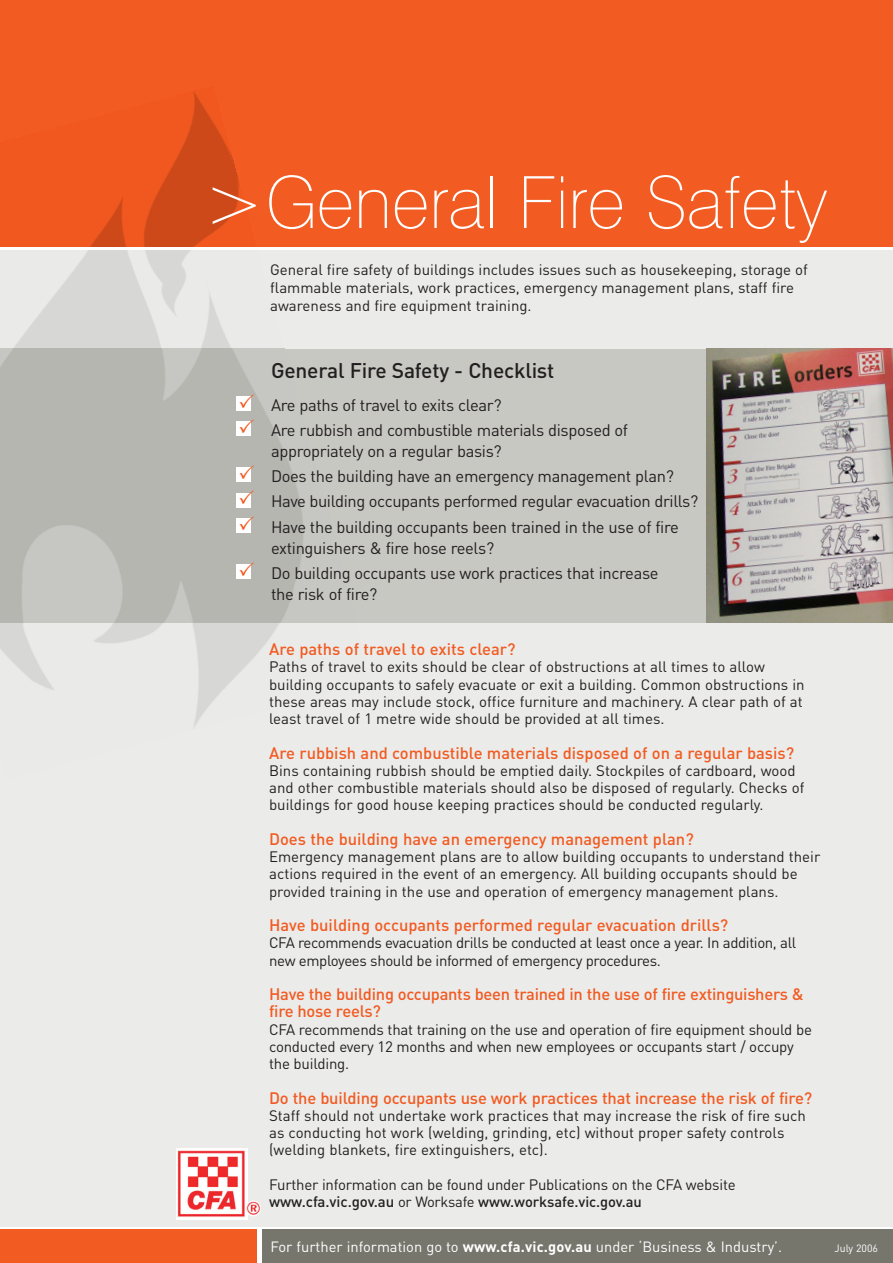
<style>
.page{position:relative;width:893px;height:1263px;background:#fff}
.page>*{position:absolute;margin:0;border:0;box-sizing:border-box;transform-origin:0 0}
.t1{font:100 72px "Swiss 721 BT";color:#fff}
.t2{font:500 21px "DIN";letter-spacing:-.01em;color:#231f20}
.t3{font:16.5px/25.2px "DIN";letter-spacing:-.02em;color:#231f20}
.t4{font:500 16.5px/17.2px "DIN";color:#f25b21}
.t5{font:15px/17.2px "DIN";color:#231f20}
.t6{font:15px/17.2px "DIN";letter-spacing:-.025em;color:#231f20}
.t7{font:14.7px "DIN";color:#fff}
.t8{font:500 14.7px "DIN";letter-spacing:-.005em;color:#231f20}
.t9{font:10.5px "DIN";color:#fff}
.s1{font-size:75px}
.s2{font-size:15px}
.s3{font-weight:400}
.s4{font-weight:700}
</style>
<div class="page">
<div style="left:0;top:250px;width:892px;height:977px;background:#ebebea"></div>
<img style="left:0;top:250px;width:285px;height:477px">
<div style="left:0;top:349px;width:892px;height:274px;background:#c8c8c3"></div>
<img style="left:0;top:349px;width:303px;height:274px">
<div style="left:262px;top:1230px;width:630px;height:33px;background:#77766c"></div>
<div style="left:0;top:0;width:892px;height:247px;background:#f25b21"></div>
<img style="left:90px;top:91px;width:150px;height:156px">
<div style="left:0;top:1230px;width:257px;height:33px;background:#f25b21"></div>
<div style="left:236px;top:564px;width:15px;height:15px;background:#fff"></div>
<div style="left:236px;top:518px;width:15px;height:15px;background:#fff"></div>
<div style="left:236px;top:493px;width:15px;height:14px;background:#fff"></div>
<div style="left:236px;top:468px;width:15px;height:14px;background:#fff"></div>
<div style="left:236px;top:421px;width:15px;height:15px;background:#fff"></div>
<div style="left:236px;top:396px;width:15px;height:15px;background:#fff"></div>
<img style="left:176px;top:1148px;width:71px;height:71px">
<img style="left:245px;top:1201px;width:16px;height:15px;border-radius:50%">
<img style="left:706px;top:349px;width:186px;height:274px">
<svg style="left:239px;top:395px;width:15px;height:14px"></svg>
<svg style="left:239px;top:420px;width:15px;height:13px"></svg>
<svg style="left:239px;top:466px;width:15px;height:14px"></svg>
<svg style="left:239px;top:491px;width:15px;height:13px"></svg>
<svg style="left:239px;top:516px;width:15px;height:14px"></svg>
<svg style="left:239px;top:562px;width:15px;height:14px"></svg>
<p class="t1" style="left:203px;top:176px;width:626px"><span class="s1">&gt;</span>General Fire Safety</p>
<p class="t5" style="left:270px;top:263px;width:539px;line-height:18px">General fire safety of buildings includes issues such as housekeeping, storage of flammable materials, work practices, emergency management plans, staff fire awareness and fire equipment training.</p>
<p class="t2" style="left:271px;top:363px;width:285px">General Fire Safety - Checklist</p>
<p class="t3" style="left:271px;top:394px;width:358px">Are paths of travel to exits clear?<br>Are rubbish and combustible materials disposed of</p>
<p class="t3" style="left:271px;top:440px;width:428px">appropriately on a regular basis?<br>Does the building have an emergency management plan?<br>Have building occupants performed regular evacuation drills?<br>Have the building occupants been trained in the use of fire</p>
<p class="t3" style="left:271px;top:537px;width:389px">extinguishers &amp; fire hose reels?<br>Do building occupants use work practices that increase</p>
<p class="t3" style="left:271px;top:583px;width:108px">the risk of fire?</p>
<p class="t4" style="left:269px;top:642px;width:248px">Are paths of travel to exits clear?</p>
<p class="t5" style="left:269px;top:660px;width:537px">Paths of travel to exits should be clear of obstructions at all times to allow building occupants to safely evacuate or exit a building. Common obstructions in these areas may include stock, office furniture and machinery. A clear path of at least travel of 1 metre wide should be provided at all times.</p>
<p class="t4" style="left:269px;top:746px;width:526px">Are rubbish and combustible materials disposed of on a regular basis?</p>
<p class="t5" style="left:269px;top:764px;width:537px">Bins containing rubbish should be emptied daily. Stockpiles of cardboard, wood and other combustible materials should also be disposed of regularly. Checks of buildings for good house keeping practices should be conducted regularly.</p>
<p class="t4" style="left:269px;top:832px;width:426px">Does the building have an emergency management plan?</p>
<p class="t5" style="left:269px;top:850px;width:552px">Emergency management plans are to allow building occupants to understand their actions required in the event of an emergency. All building occupants should be provided training in the use and operation of emergency management plans.</p>
<p class="t4" style="left:269px;top:918px;width:460px">Have building occupants performed regular evacuation drills?</p>
<p class="t6" style="left:269px;top:936px;width:528px">CFA recommends evacuation drills be conducted at least once a year. In addition, all new employees should be informed of emergency procedures.</p>
<p class="t4" style="left:269px;top:987px;width:536px">Have the building occupants been trained in the use of fire extinguishers &amp; fire hose reels?</p>
<p class="t5" style="left:269px;top:1022px;width:544px">CFA recommends that training on the use and operation of fire equipment should be conducted every 12 months and when new employees or occupants start / occupy the building.</p>
<p class="t4" style="left:269px;top:1091px;width:544px">Do the building occupants use work practices that increase the risk of fire?</p>
<p class="t5" style="left:269px;top:1109px;width:538px">Staff should not undertake work practices that may increase the risk of fire such as conducting hot work (welding, grinding, etc) without proper safety controls (welding blankets, fire extinguishers, etc).</p>
<p class="t5" style="left:269px;top:1178px;width:468px">Further information can be found under Publications on the CFA website</p>
<p class="t8" style="left:269px;top:1197px;width:374px"><span class="s2">www.cfa.vic.gov.au</span> <span class="s3">or Worksafe</span> www.worksafe.vic.gov.au</p>
<p class="t7" style="left:270px;top:1241px;width:513px">For further information go to <span class="s4">www.cfa.vic.gov.au</span> under ‘Business &amp; Industry’.</p>
<p class="t9" style="left:834px;top:1244px;width:45px">July 2006</p>
</div>
